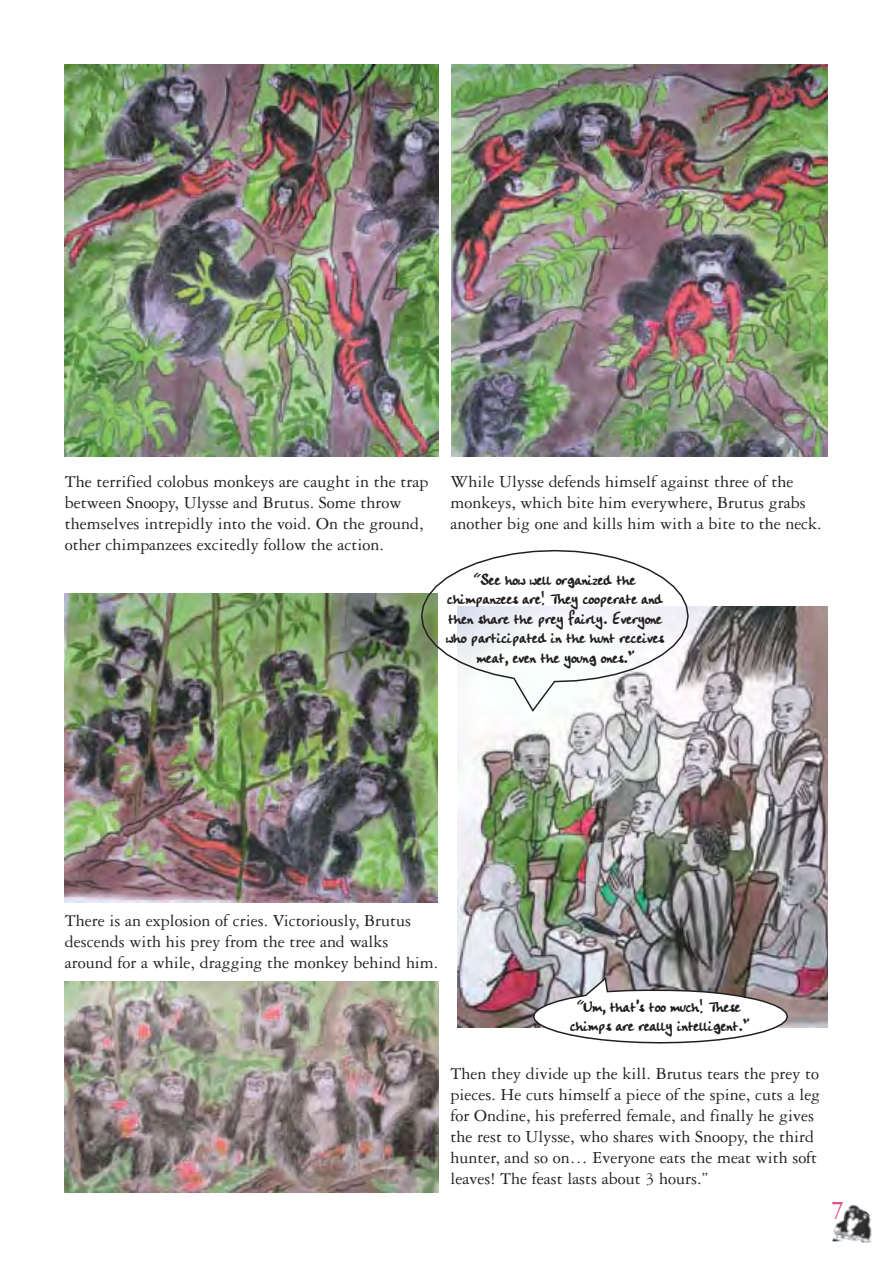
<style>
.page{position:relative;width:893px;height:1263px;background:#fff}
.page>*{position:absolute;margin:0;border:0;box-sizing:border-box;transform-origin:0 0}
.t1{font:700 26.85px "Garamond Three";color:#e2548b}
.t2{font:18px/21px "Garamond Three";color:#231f20}
.t3{font:18px/19.5px "Handwriting Plain 00";color:#231f20;text-align:center}
</style>
<div class="page">
<img style="left:832px;top:1204px;width:40px;height:39px">
<img style="left:65px;top:65px;width:374px;height:392px">
<img style="left:451px;top:65px;width:377px;height:392px">
<img style="left:457px;top:607px;width:371px;height:421px">
<svg style="left:533px;top:977px;width:255px;height:67px"></svg>
<img style="left:65px;top:593px;width:372px;height:309px">
<img style="left:65px;top:981px;width:374px;height:211px">
<svg style="left:421px;top:550px;width:268px;height:162px"></svg>
<p class="t2" style="left:65px;top:473px;width:365px">The terrified colobus monkeys are caught in the trap between Snoopy, Ulysse and Brutus. Some throw themselves intrepidly into the void. On the ground, other chimpanzees excitedly follow the action.</p>
<p class="t2" style="left:451px;top:473px;width:373px">While Ulysse defends himself against three of the monkeys, which bite him everywhere, Brutus grabs another big one and kills him with a bite to the neck.</p>
<p class="t3" style="left:446px;top:569px;width:220px">“See how well organized the chimpanzees are! They cooperate and then share the prey fairly. Everyone who participated in the hunt receives meat, even the young ones.”</p>
<p class="t2" style="left:65px;top:911px;width:375px">There is an explosion of cries. Victoriously, Brutus descends with his prey from the tree and walks around for a while, dragging the monkey behind him.</p>
<p class="t3" style="left:570px;top:996px;width:180px">“Um, that’s too much! These chimps are really intelligent.”</p>
<p class="t2" style="left:451px;top:1065px;width:371px">Then they divide up the kill. Brutus tears the prey to pieces. He cuts himself a piece of the spine, cuts a leg for Ondine, his preferred female, and finally he gives the rest to Ulysse, who shares with Snoopy, the third hunter, and so on… Everyone eats the meat with soft leaves! The feast lasts about 3 hours.”</p>
<h1 class="t1" style="left:831px;top:1200px;width:15px">7</h1>
</div>
